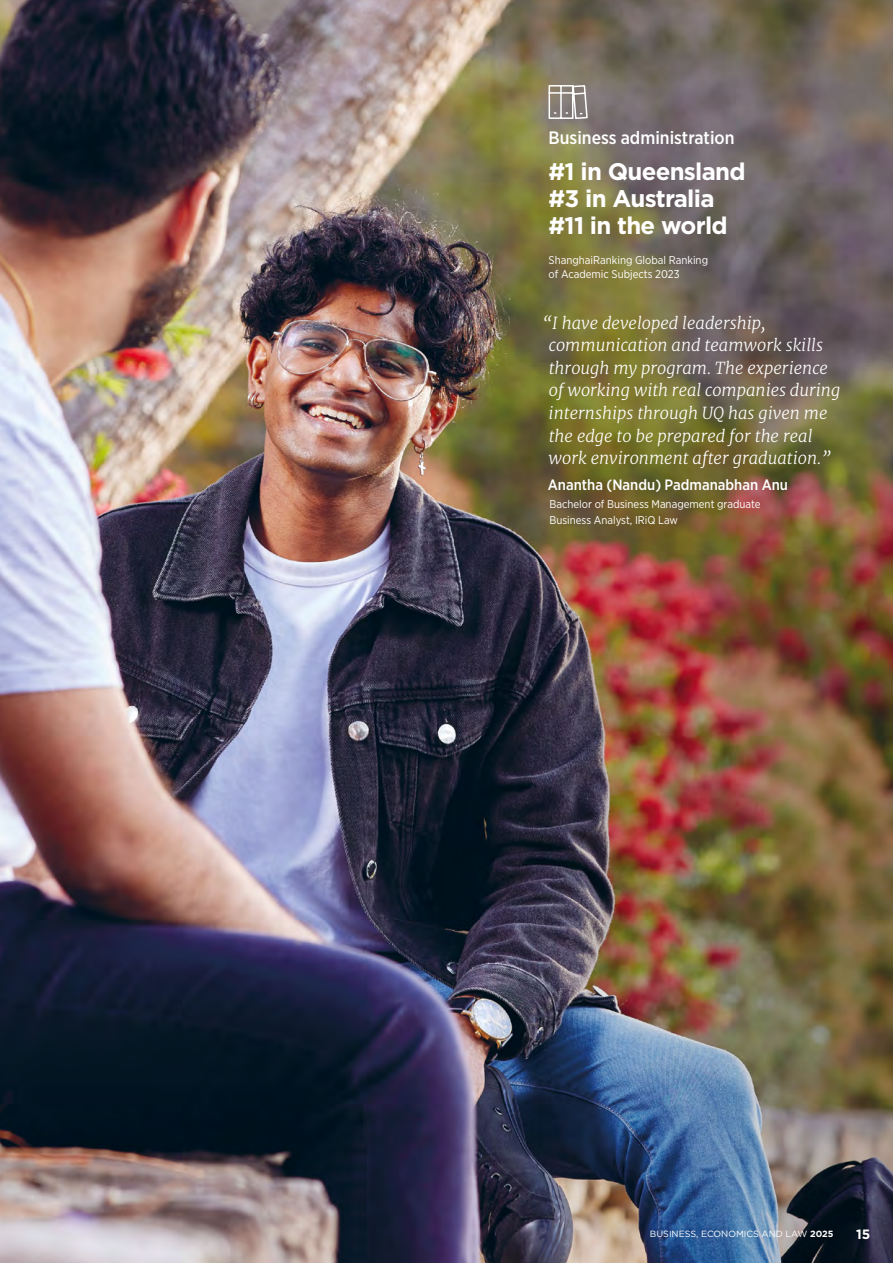
<style>
.page{position:relative;width:893px;height:1263px;background:#fff}
.page>*{position:absolute;margin:0;border:0;box-sizing:border-box;transform-origin:0 0}
.t1{font:700 24px/27px "Gotham";letter-spacing:-.03em;color:#fff}
.t2{font:500 18px "Gotham Narrow";color:#fff}
.t3{font:italic 300 16.5px/22.5px "Merriweather";color:#fff}
.t4{font:500 15px "Gotham Narrow";color:#fff}
.t5{font:700 13.5px "Gotham";color:#fff}
.t6{font:11.25px/15.6px "Gotham Narrow";color:#fff}
.t7{font:9px "Gotham";color:#fff}
.s1{font-weight:700}
</style>
<div class="page">
<img style="left:0;top:0;width:488px;height:1263px">
<img style="left:490px;top:0;width:403px;height:1263px">
<svg style="left:548px;top:84px;width:41px;height:36px"></svg>
<p class="t2" style="left:549px;top:127px;width:188px">Business administration</p>
<h1 class="t1" style="left:549px;top:158px;width:199px">#1 in Queensland #3 in Australia #11 in the world</h1>
<p class="t6" style="left:549px;top:253px;width:161px;line-height:13.5px">ShanghaiRanking Global Ranking of Academic Subjects 2023</p>
<p class="t3" style="left:549px;top:312px;width:293px;text-indent:-6px">“I have developed leadership, communication and teamwork skills through my program. The experience of working with real companies during internships through UQ has given me the edge to be prepared for the real work environment after graduation.”</p>
<p class="t4" style="left:548px;top:476px;width:242px">Anantha (Nandu) Padmanabhan Anu</p>
<p class="t6" style="left:549px;top:496px;width:213px">Bachelor of Business Management graduate<br>Business Analyst, IRiQ Law</p>
<p class="t7" style="left:650px;top:1228px;width:185px">BUSINESS, ECONOMICS AND LAW <span class="s1">2025</span></p>
<p class="t5" style="left:856px;top:1225px;width:16px">15</p>
</div>
